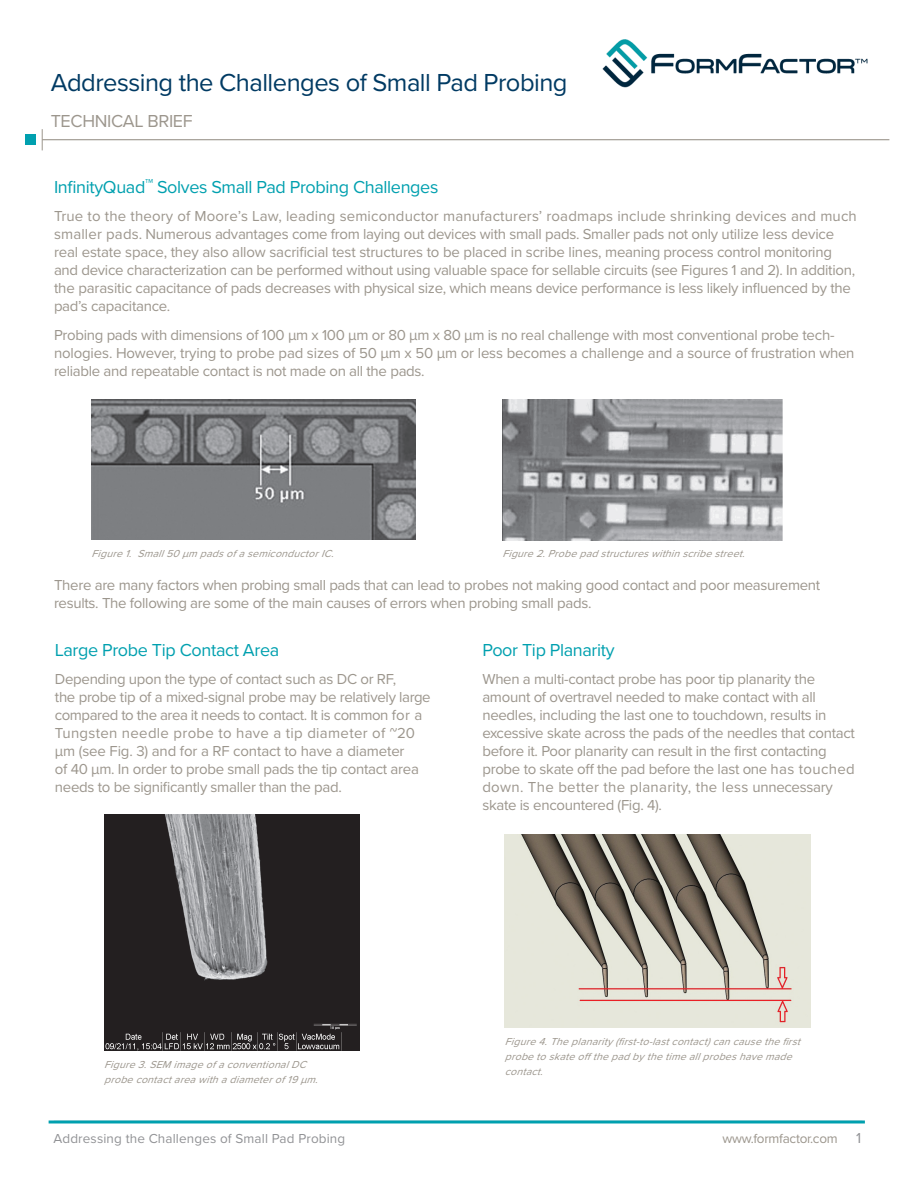
<style>
.page{position:relative;width:918px;height:1188px;background:#fff}
.page>*{position:absolute;margin:0;border:0;box-sizing:border-box;transform-origin:0 0}
.t1{font:25.5px "Proxima Nova";letter-spacing:-.02em;color:#003a63}
.t2{font:18px "Proxima Nova";letter-spacing:-.02em;color:#00a0af}
.t3{font:18px "Proxima Nova";letter-spacing:-.02em;color:#9c968d}
.t4{font:15px/18px "Proxima Nova";letter-spacing:-.02em;color:#9c968d}
.t5{font:15px "Proxima Nova";color:#919295}
.t6{font:13.5px "Proxima Nova";letter-spacing:.01em;color:#919295}
.t7{font:13.5px "Proxima Nova";letter-spacing:-.02em;color:#9c968d}
.t8{font:italic 10.5px/15px "Proxima Nova";color:#9c968d}
</style>
<div class="page">
<img style="left:92px;top:400px;width:324px;height:140px">
<img style="left:502px;top:400px;width:281px;height:140px">
<img style="left:104px;top:815px;width:256px;height:235px">
<div style="left:25px;top:134px;width:11px;height:11px;background:#00a0af"></div>
<svg style="left:42px;top:129px;width:1px;height:21px"></svg>
<hr style="left:42px;top:139px;width:847px;height:1px;background:#9c968d">
<img style="left:505px;top:835px;width:305px;height:192px">
<img style="left:602px;top:39px;width:266px;height:49px">
<svg style="left:49px;top:1120px;width:816px;height:4px;background:#3db5c0"></svg>
<p class="t1" style="left:51px;top:64px;width:518px">Addressing the Challenges of Small Pad Probing</p>
<p class="t3" style="left:51px;top:108px;width:143px">TECHNICAL BRIEF</p>
<p class="t2" style="left:54px;top:174px;width:386px">InfinityQuad™ Solves Small Pad Probing Challenges</p>
<p class="t4" style="left:54px;top:207px;width:804px">True to the theory of Moore’s Law, leading semiconductor manufacturers’ roadmaps include shrinking devices and much smaller pads. Numerous advantages come from laying out devices with small pads. Smaller pads not only utilize less device real estate space, they also allow sacrificial test structures to be placed in scribe lines, meaning process control monitoring and device characterization can be performed without using valuable space for sellable circuits (see Figures 1 and 2). In addition, the parasitic capacitance of pads decreases with physical size, which means device performance is less likely influenced by the pad’s capacitance.</p>
<p class="t4" style="left:54px;top:325px;width:802px">Probing pads with dimensions of 100 µm x 100 µm or 80 µm x 80 µm is no real challenge with most conventional probe tech&shy;nologies. However, trying to probe pad sizes of 50 µm x 50 µm or less becomes a challenge and a source of frustration when reliable and repeatable contact is not made on all the pads.</p>
<p class="t8" style="left:92px;top:545px;width:249px">Figure1. Small50µmpadsofasemiconductorIC.</p>
<p class="t8" style="left:502px;top:545px;width:249px">Figure2.Probepadstructureswithinscribestreet.</p>
<p class="t4" style="left:54px;top:576px;width:768px">There are many factors when probing small pads that can lead to probes not making good contact and poor measurement results. The following are some of the main causes of errors when probing small pads.</p>
<p class="t2" style="left:55px;top:636px;width:226px">Large Probe Tip Contact Area</p>
<p class="t4" style="left:55px;top:670px;width:343px">Depending upon the type of contact such as DC or RF,</p>
<p class="t4" style="left:55px;top:688px;width:377px">the probe tip of a mixed-signal probe may be relatively large compared to the area it needs to contact. It is common for a Tungsten needle probe to have a tip diameter of ~20 µm (see Fig. 3) and for a RF contact to have a diameter</p>
<p class="t4" style="left:55px;top:760px;width:366px">of 40 µm. In order to probe small pads the tip contact area needs to be significantly smaller than the pad.</p>
<p class="t2" style="left:482px;top:636px;width:134px">Poor Tip Planarity</p>
<p class="t4" style="left:482px;top:670px;width:374px">When a multi-contact probe has poor tip planarity the amount of overtravel needed to make contact with all needles, including the last one to touchdown, results in excessive skate across the pads of the needles that contact before it. Poor planarity can result in the first contacting probe to skate off the pad before the last one has touched down. The better the planarity, the less unnecessary skate is encountered (Fig. 4).</p>
<p class="t8" style="left:104px;top:1056px;width:220px">Figure3.SEMimageofaconventionalDC probecontactareawithadiameterof19µm.</p>
<p class="t8" style="left:505px;top:1033px;width:302px">Figure4.Theplanarity(first-to-lastcontact)cancausethefirst probetoskateoffthepadbythetimeallprobeshavemade contact.</p>
<p class="t7" style="left:723px;top:1128px;width:117px">www.formfactor.com</p>
<p class="t6" style="left:53px;top:1128px;width:293px">Addressing the Challenges of Small Pad Probing</p>
<p class="t6" style="left:645px;top:1128px;width:176px">www.cascademicrotech.c m</p>
<p class="t5" style="left:856px;top:1126px;width:7px">1</p>
</div>
